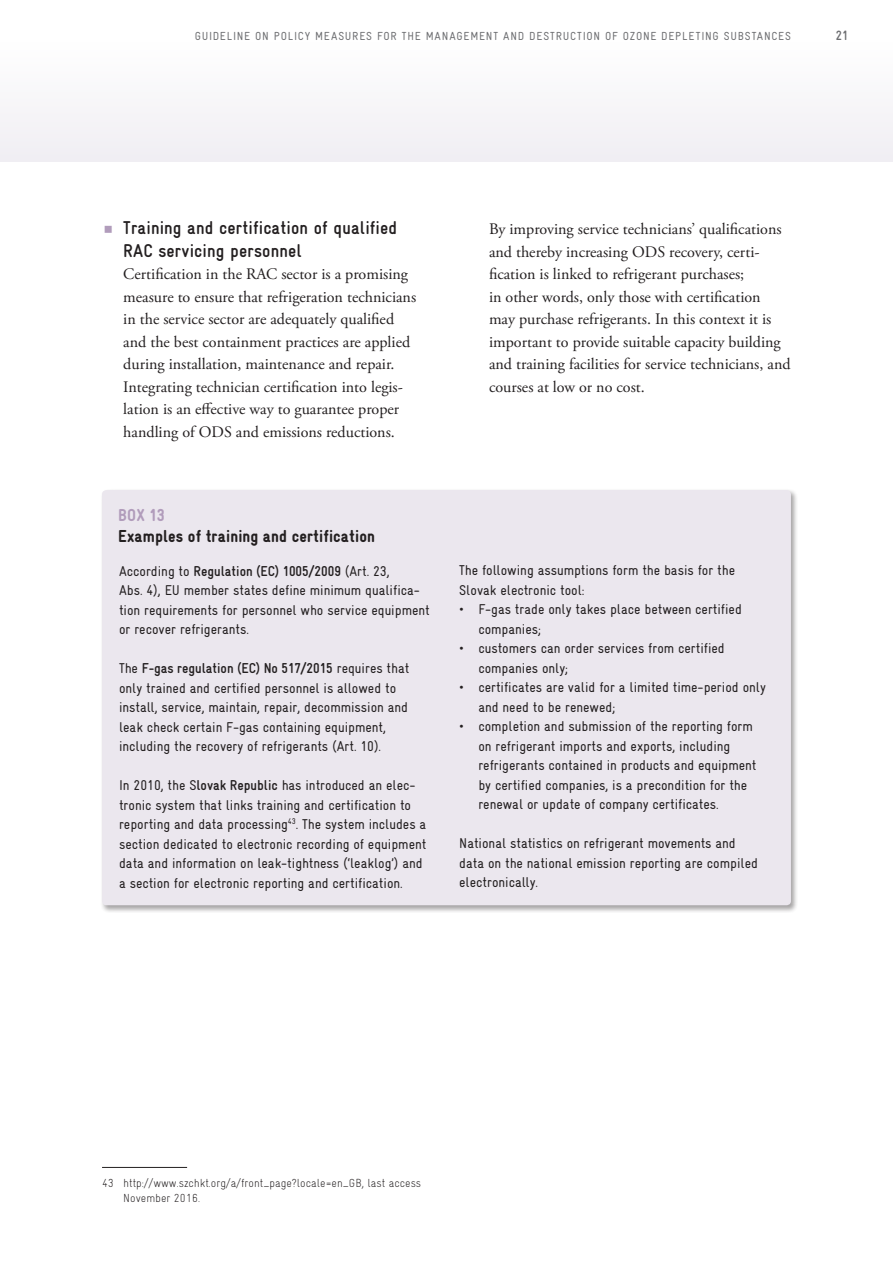
<style>
.page{position:relative;width:893px;height:1263px;background:#fff}
.page>*{position:absolute;margin:0;border:0;box-sizing:border-box;transform-origin:0 0}
.t1{font:700 condensed 18.6px/22.5px "Gravur";letter-spacing:.01em;color:#231f20}
.Fließtext_10_8pt_Gra{font:900 condensed 17.4px/21px "Gravur";letter-spacing:.01em;color:#231f20}
.Fließtext_10_7_pt_Ga{font:16.05px/22.5px "Adobe Garamond Pro";color:#231f20}
.Box_Fließtext_9_5pt{font:700 condensed 14.4px "Gravur";color:#231f20}
.Box_Fließtext_9_5pt-2{font:condensed 14.25px/19.5px "Gravur";color:#231f20}
.t2{font:700 condensed 13.5px "Gravur";color:#6c6d70}
.t3{font:condensed 11.7px "Gravur";letter-spacing:.065em;color:#6c6d70}
.Fußnote{font:300 condensed 11.7px/15px "Gravur";color:#231f20}
.s1{color:#b19cbb}
.s2{font-weight:400;font-size:14.25px}
.s3{font-weight:700;font-size:14.4px}
</style>
<div class="page">
<div style="left:0;top:43px;width:893px;height:119px;background:#f7f6f8"></div>
<hr style="left:102px;top:1167px;width:85px;height:1px;background:#231f20">
<div style="left:100px;top:488px;width:699px;height:425px;background:#231f20;opacity:.4"></div>
<div style="left:102px;top:490px;width:689px;height:415px;background:#ebe7ee;border-radius:4px"></div>
<p class="t3" style="left:195px;top:30px;width:598px">GUIDELINE ON POLICY MEASURES FOR THE MANAGEMENT AND DESTRUCTION OF OZONE DEPLETING SUBSTANCES</p>
<p class="t2" style="left:836px;top:28px;width:14px">21</p>
<p class="t1" style="left:123px;top:216px;width:276px">Training and certification of qualified<br>RAC servicing personnel</p>
<p class="Fließtext_10_7_pt_Ga" style="left:123px;top:263px;width:294px">Certification in the RAC sector is a promising measure to ensure that refrigeration technicians in the service sector are adequately qualified and the best containment practices are applied during installation, maintenance and repair.<br>Integrating technician certification into legis&shy;lation is an effective way to guarantee proper handling of ODS and emissions reductions.</p>
<p class="Fließtext_10_8pt_Gra" style="left:118px;top:504px;width:258px"><span class="s1">BOX 13<br></span>Examples of training and certification</p>
<p class="Box_Fließtext_9_5pt" style="left:119px;top:563px;width:272px"><span class="s2">According to</span> Regulation (EC) 1005/2009 <span class="s2">(Art. 23,</span></p>
<p class="Box_Fließtext_9_5pt-2" style="left:119px;top:580px;width:312px">Abs. 4), EU member states define minimum qualifica&shy;tion requirements for personnel who service equipment or recover refrigerants.</p>
<p class="Box_Fließtext_9_5pt" style="left:119px;top:660px;width:292px"><span class="s2">The</span> F-gas regulation (EC) No 517/2015 <span class="s2">requires that</span></p>
<p class="Box_Fließtext_9_5pt-2" style="left:119px;top:678px;width:291px">only trained and certified personnel is allowed to install, service, maintain, repair, decommission and leak check certain F-gas containing equipment, including the recovery of refrigerants (Art. 10).</p>
<p class="Box_Fließtext_9_5pt-2" style="left:119px;top:775px;width:309px">In 2010, the S<span class="s3">lovak Republic</span> has introduced an elec&shy;tronic system that links training and certification to reporting and data processing<sup>43</sup>. The system includes a section dedicated to electronic recording of equipment data and information on leak-tightness (‘leaklog’) and a section for electronic reporting and certification.</p>
<p class="Fließtext_10_7_pt_Ga" style="left:489px;top:218px;width:303px">By improving service technicians’ qualifications and thereby increasing ODS recovery, certi&shy;fication is linked to refrigerant purchases;<br>in other words, only those with certification may purchase refrigerants. In this context it is important to provide suitable capacity building and training facilities for service technicians, and courses at low or no cost.</p>
<p class="Box_Fließtext_9_5pt-2" style="left:459px;top:561px;width:277px">The following assumptions form the basis for the<br>Slovak electronic tool:</p>
<p class="Box_Fließtext_9_5pt-2" style="left:478px;top:600px;width:265px;text-indent:-19px">• F-gas trade only takes place between certified companies;</p>
<p class="Box_Fließtext_9_5pt-2" style="left:478px;top:639px;width:248px;text-indent:-19px">• customers can order services from certified companies only;</p>
<p class="Box_Fließtext_9_5pt-2" style="left:478px;top:678px;width:289px;text-indent:-19px">• certificates are valid for a limited time-period only and need to be renewed;</p>
<p class="Box_Fließtext_9_5pt-2" style="left:478px;top:717px;width:280px;text-indent:-19px">• completion and submission of the reporting form on refrigerant imports and exports, including refrigerants contained in products and equipment by certified companies, is a precondition for the renewal or update of company certificates.</p>
<p class="Box_Fließtext_9_5pt-2" style="left:459px;top:834px;width:300px">National statistics on refrigerant movements and data on the national emission reporting are compiled electronically.</p>
<p class="Fußnote" style="left:123px;top:1175px;width:299px;text-indent:-21px">43 http://www.szchkt.org/a/front_page?locale=en_GB, last access<br>November 2016.</p>
</div>
